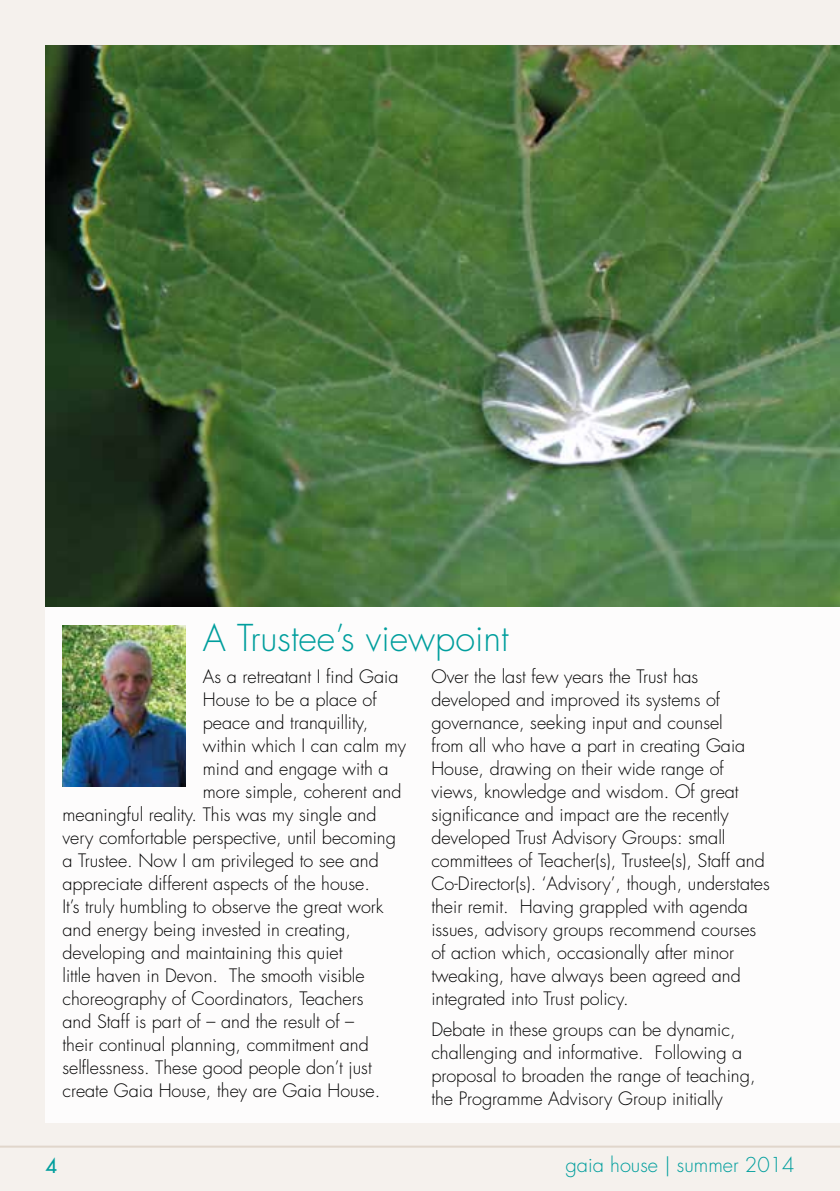
<style>
.page{position:relative;width:840px;height:1191px;background:#fff}
.page>*{position:absolute;margin:0;border:0;box-sizing:border-box;transform-origin:0 0}
.t1{font:300 36px "Futura";color:#009e9d}
.t2{font:300 20px "Futura";color:#009e9d}
.t3{font:20px "Futura";color:#009e9d}
.t4{font:300 18px/23px "Futura";color:#000}
</style>
<div class="page">
<div style="left:0;top:0;width:839px;height:1191px;background:#f5f1ed"></div>
<div style="left:45px;top:45px;width:794px;height:1078px;background:#fdfcfc"></div>
<hr style="left:0;top:1145px;width:839px;height:2px;background:#eae3db">
<img style="left:45px;top:45px;width:794px;height:562px">
<img style="left:62px;top:625px;width:124px;height:162px">
<h1 class="t1" style="left:203px;top:616px;width:307px">A Trustee’s viewpoint</h1>
<p class="t4" style="left:203px;top:665px;width:197px">As a retreatant I find Gaia</p>
<p class="t4" style="left:203px;top:688px;width:175px">House to be a place of</p>
<p class="t4" style="left:203px;top:711px;width:167px">peace and tranquillity,</p>
<p class="t4" style="left:203px;top:734px;width:205px">within which I can calm my</p>
<p class="t4" style="left:203px;top:757px;width:187px">mind and engage with a</p>
<p class="t4" style="left:203px;top:780px;width:200px">more simple, coherent and</p>
<p class="t4" style="left:62px;top:803px;width:315px">meaningful reality. This was my single and</p>
<p class="t4" style="left:62px;top:826px;width:335px">very comfortable perspective, until becoming</p>
<p class="t4" style="left:62px;top:849px;width:318px">a Trustee. Now I am privileged to see and</p>
<p class="t4" style="left:62px;top:872px;width:309px">appreciate different aspects of the house.</p>
<p class="t4" style="left:62px;top:895px;width:322px">It’s truly humbling to observe the great work</p>
<p class="t4" style="left:62px;top:918px;width:290px">and energy being invested in creating,</p>
<p class="t4" style="left:62px;top:941px;width:281px">developing and maintaining this quiet</p>
<p class="t4" style="left:62px;top:964px;width:303px">little haven in Devon. The smooth visible</p>
<p class="t4" style="left:62px;top:987px;width:302px">choreography of Coordinators, Teachers</p>
<p class="t4" style="left:62px;top:1010px;width:293px">and Staff is part of – and the result of –</p>
<p class="t4" style="left:62px;top:1033px;width:308px">their continual planning, commitment and</p>
<p class="t4" style="left:62px;top:1056px;width:311px">selflessness. These good people don’t just</p>
<p class="t4" style="left:62px;top:1079px;width:319px">create Gaia House, they are Gaia House.</p>
<p class="t4" style="left:431px;top:665px;width:340px">Over the last few years the Trust has developed and improved its systems of governance, seeking input and counsel<br>from all who have a part in creating Gaia House, drawing on their wide range of views, knowledge and wisdom. Of great significance and impact are the recently developed Trust Advisory Groups: small committees of Teacher(s), Trustee(s), Staff and Co-Director(s). ‘Advisory’, though, understates their remit. Having grappled with agenda issues, advisory groups recommend courses of action which, occasionally after minor tweaking, have always been agreed and integrated into Trust policy.</p>
<p class="t4" style="left:431px;top:1018px;width:325px">Debate in these groups can be dynamic, challenging and informative. Following a proposal to broaden the range of teaching, the Programme Advisory Group initially</p>
<p class="t3" style="left:45px;top:1152px;width:13px">4</p>
<p class="t2" style="left:565px;top:1152px;width:230px">gaia house | summer 2014</p>
</div>
